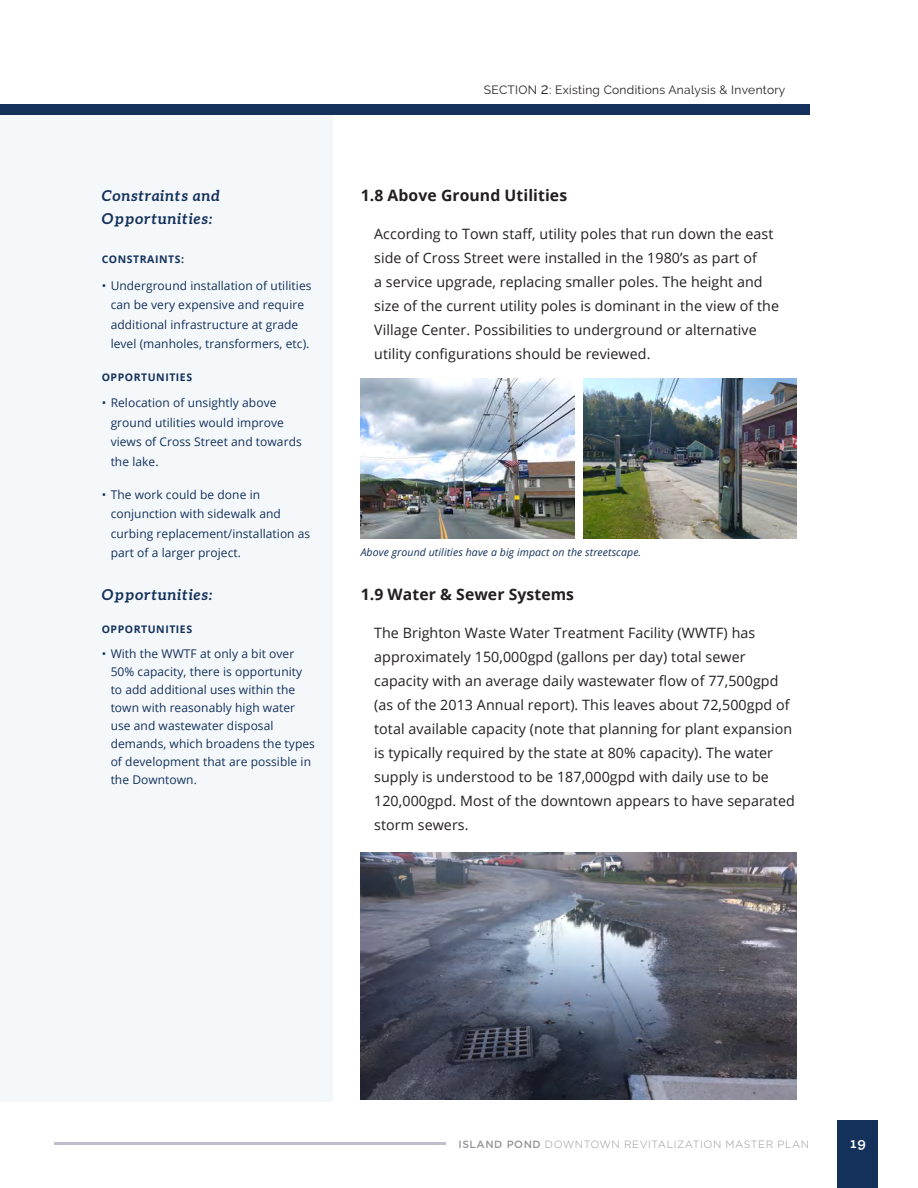
<style>
.page{position:relative;width:918px;height:1188px;background:#fff}
.page>*{position:absolute;margin:0;border:0;box-sizing:border-box;transform-origin:0 0}
.t1{font:700 15.75px "Open Sans";letter-spacing:.005em;color:#231f20}
.t2{font:italic 700 15px/22.5px "Aleo";letter-spacing:.05em;color:#14315b}
.t3{font:700 15px "Archer";color:#fff}
.t4{font:14.25px/24px "Open Sans";letter-spacing:.005em;color:#231f20}
.t5{font:12px/19.5px "Open Sans";letter-spacing:.005em;color:#14315b}
.t6{font:12px "Raleway";letter-spacing:.025em;color:#231f20}
.t7{font:italic 10.5px "Open Sans";letter-spacing:.01em;color:#14315b}
.t8{font:300 10.5px "Gotham";letter-spacing:.05em;color:#939598}
.t9{font:700 10.5px "Open Sans";letter-spacing:.05em;color:#14315b}
.s1{font-size:15px}
.s2{font-weight:500}
</style>
<div class="page">
<div style="left:838px;top:1120px;width:40px;height:68px;background:#14315b"></div>
<hr style="left:54px;top:1142px;width:392px;height:2px;background:#bfbecd">
<div style="left:0;top:104px;width:810px;height:11px;background:#14315b"></div>
<div style="left:0;top:115px;width:333px;height:986px;background:#f5f8fb"></div>
<img style="left:583px;top:378px;width:213px;height:160px">
<img style="left:361px;top:378px;width:213px;height:160px">
<img style="left:361px;top:852px;width:435px;height:248px">
<p class="t2" style="left:102px;top:184px;width:119px">Constraints and<br>Opportunities:</p>
<p class="t9" style="left:102px;top:252px;width:84px">CONSTRAINTS:</p>
<p class="t5" style="left:102px;top:275px;width:211px;text-align:center">• Underground installation of utilities can be very expensive and require additional infrastructure at grade level (manholes, transformers, etc).</p>
<p class="t9" style="left:102px;top:370px;width:92px">OPPORTUNITIES</p>
<p class="t5" style="left:111px;top:393px;width:193px;text-indent:-9px">• Relocation of unsightly above ground utilities would improve views of Cross Street and towards the lake.</p>
<p class="t5" style="left:111px;top:484px;width:201px;text-indent:-9px">• The work could be done in conjunction with sidewalk and curbing replacement/installation as part of a larger project.</p>
<p class="t2" style="left:102px;top:583px;width:112px">Opportunities:</p>
<p class="t9" style="left:102px;top:622px;width:92px">OPPORTUNITIES</p>
<p class="t5" style="left:111px;top:645px;width:206px;line-height:18px;text-indent:-9px">• With the WWTF at only a bit over<br>50% capacity, there is opportunity to add additional uses within the town with reasonably high water use and wastewater disposal demands, which broadens the types of development that are possible in the Downtown.</p>
<p class="t6" style="left:484px;top:83px;width:303px">SECTION <span class="s1">2</span>: Existing Conditions Analysis &amp; Inventory</p>
<p class="t1" style="left:361px;top:184px;width:208px">1.8 Above Ground Utilities</p>
<p class="t4" style="left:374px;top:221px;width:406px">According to Town staff, utility poles that run down the east side of Cross Street were installed in the 1980’s as part of<br>a service upgrade, replacing smaller poles. The height and size of the current utility poles is dominant in the view of the Village Center. Possibilities to underground or alternative utility configurations should be reviewed.</p>
<p class="t7" style="left:361px;top:545px;width:282px">Above ground utilities have a big impact on the streetscape.</p>
<p class="t1" style="left:361px;top:584px;width:215px">1.9 Water &amp; Sewer Systems</p>
<p class="t4" style="left:374px;top:620px;width:422px">The Brighton Waste Water Treatment Facility (WWTF) has approximately 150,000gpd (gallons per day) total sewer capacity with an average daily wastewater flow of 77,500gpd (as of the 2013 Annual report). This leaves about 72,500gpd of total available capacity (note that planning for plant expansion is typically required by the state at 80% capacity). The water supply is understood to be 187,000gpd with daily use to be 120,000gpd. Most of the downtown appears to have separated storm sewers.</p>
<p class="t8" style="left:459px;top:1138px;width:352px"><span class="s2">ISLAND POND</span> DOWNTOWN REVITALIZATION MASTER PLAN</p>
<p class="t3" style="left:850px;top:1131px;width:17px">19</p>
</div>
